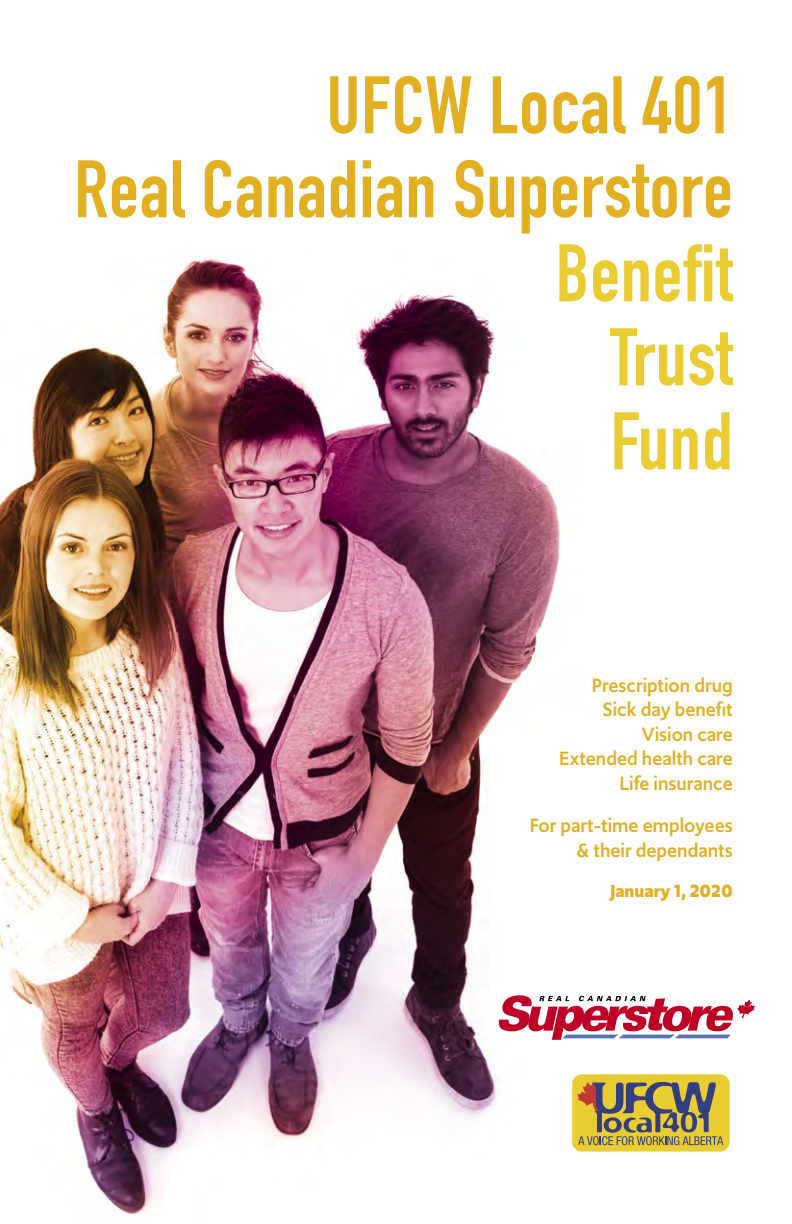
<style>
.page{position:relative;width:792px;height:1224px;background:#fff}
.page>*{position:absolute;margin:0;border:0;box-sizing:border-box;transform-origin:0 0}
.t1{font:80px/84px "DIN Engschrift LT Pro";letter-spacing:.01em;color:#e1af20;text-align:right}
.t2{font:80px/84px "DIN Engschrift LT Pro";letter-spacing:.01em;color:#e9cb32;text-align:justify}
.t3{font:500 20.4px/24.4px "Upgrade";color:#e1af20;text-align:right}
.t4{font:700 18.4px "Upgrade";color:#e1af20}
</style>
<div class="page">
<img style="left:0;top:258px;width:579px;height:957px">
<svg style="left:499px;top:995px;width:256px;height:45px"></svg>
<div style="left:572px;top:1074px;width:158px;height:78px;background:#e9cb32;border-radius:10px"></div>
<svg style="left:577px;top:1082px;width:146px;height:63px"></svg>
<h1 class="t1" style="left:74px;top:64px;width:660px">UFCW Local 401<br>Real Canadian Superstore</h1>
<h1 class="t2" style="left:610px;top:232px;width:124px;text-indent:-55px">Benefit Trust Fund</h1>
<p class="t3" style="left:559px;top:673px;width:175px">Prescription drug<br>Sick day benefit<br>Vision care<br>Extended health care<br>Life insurance</p>
<p class="t3" style="left:530px;top:813px;width:205px">For part-time employees &amp; their dependants</p>
<p class="t4" style="left:610px;top:879px;width:124px">January 1, 2020</p>
</div>
